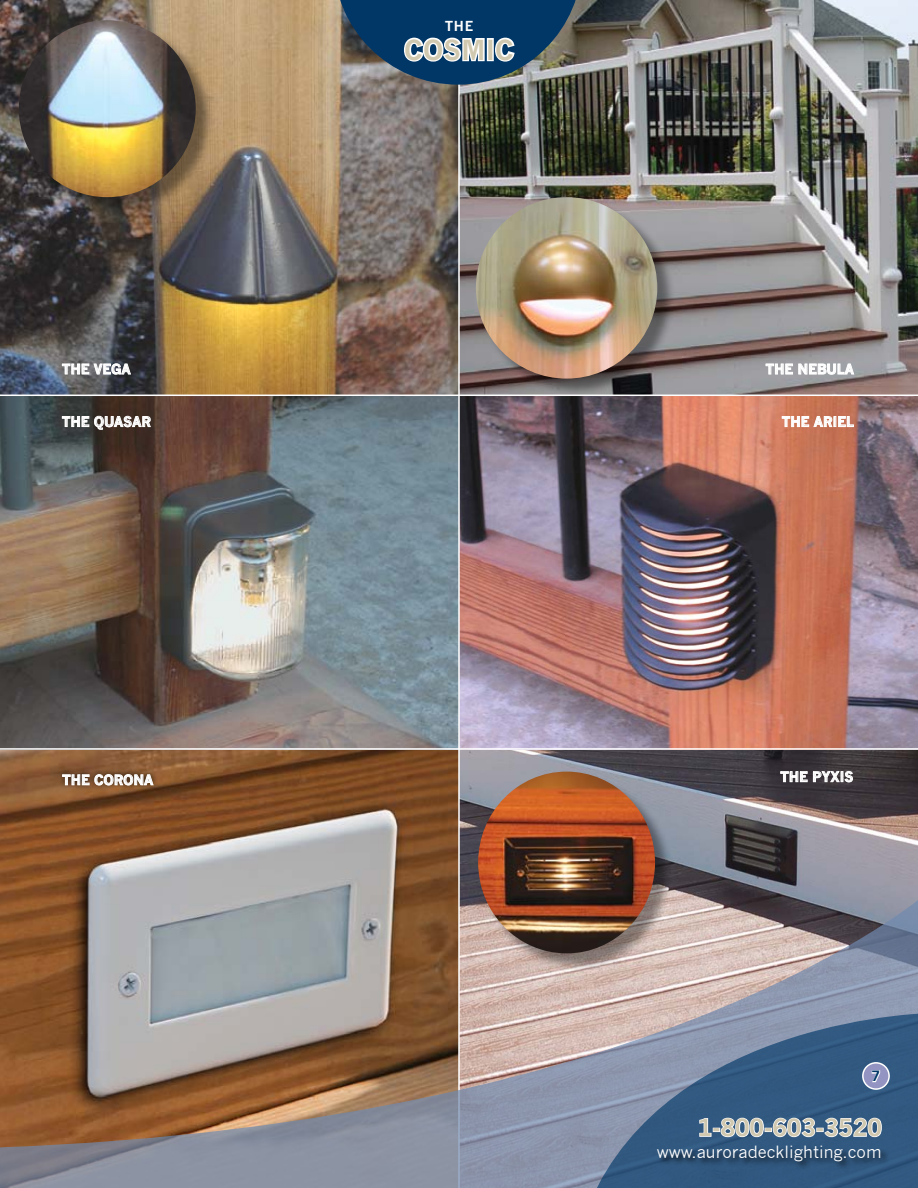
<style>
.page{position:relative;width:918px;height:1188px;background:#fff}
.page>*{position:absolute;margin:0;border:0;box-sizing:border-box;transform-origin:0 0}
.t1{font:700 27px "News Gothic";letter-spacing:.01em;color:#d1c8b0}
.t2{font:700 23.1px "News Gothic";color:#d1c8b0}
.t3{font:16.5px "News Gothic";color:#fff}
.t4{font:700 13.8px "News Gothic";color:#003767}
.t5{font:700 13.5px "News Gothic";letter-spacing:.01em;color:#fff}
</style>
<div class="page">
<img style="left:0;top:0;width:918px;height:889px">
<svg style="left:521px;top:697px;width:332px;height:192px;background:#877173"></svg>
<div style="left:480px;top:774px;width:194px;height:198px;background:#000;opacity:.4"></div>
<img style="left:478px;top:772px;width:177px;height:117px">
<svg style="left:0;top:638px;width:198px;height:251px;background:#745844"></svg>
<div style="left:478px;top:199px;width:198px;height:198px;background:#000;opacity:.4"></div>
<img style="left:476px;top:197px;width:181px;height:182px;border-radius:91px">
<div style="left:21px;top:22px;width:193px;height:194px;background:#000;opacity:.4"></div>
<img style="left:19px;top:20px;width:177px;height:177px;border-radius:88px">
<svg style="left:781px;top:416px;width:73px;height:11px"></svg>
<svg style="left:765px;top:363px;width:89px;height:12px"></svg>
<svg style="left:0;top:346px;width:215px;height:148px;background:#5d5550"></svg>
<hr style="left:0;top:395px;width:918px;height:1px;background:#fff">
<hr style="left:0;top:748px;width:918px;height:2px;background:#fff">
<hr style="left:458px;top:0;width:2px;height:1188px;background:#fff">
<svg style="left:334px;top:0;width:248px;height:85px;background:#3d5d77"></svg>
<svg style="left:0;top:889px;width:918px;height:299px;background:#9a8a83"></svg>
<svg style="left:590px;top:1013px;width:328px;height:175px;background:#587292"></svg>
<div style="left:863px;top:1063px;width:26px;height:26px;background:#9394c1;border-radius:50%"></div>
<div style="left:862px;top:1062px;width:28px;height:28px;border:2px solid #fff;border-radius:50%"></div>
<svg style="left:871px;top:1070px;width:10px;height:13px"></svg>
<svg style="left:698px;top:1117px;width:185px;height:21px"></svg>
<div style="left:656px;top:1145px;width:233px;height:25px;background:#000;opacity:.75"></div>
<p class="t5" style="left:445px;top:18px;width:20px">THE</p>
<h1 class="t1" style="left:404px;top:33px;width:111px">COSMIC</h1>
<p class="t5" style="left:62px;top:361px;width:51px">THE VEGA</p>
<p class="t5" style="left:766px;top:361px;width:90px">THE NEBULA</p>
<p class="t5" style="left:62px;top:413px;width:53px">THE QUASAR</p>
<p class="t5" style="left:782px;top:413px;width:41px">THE ARIEL</p>
<p class="t5" style="left:62px;top:772px;width:93px">THE CORONA</p>
<p class="t5" style="left:780px;top:769px;width:75px">THE PYXIS</p>
<p class="t4" style="left:872px;top:1068px;width:10px">7</p>
<h2 class="t2" style="left:698px;top:1113px;width:186px">1-800-603-3520</h2>
<p class="t3" style="left:657px;top:1143px;width:226px">www.auroradecklighting.com</p>
</div>
